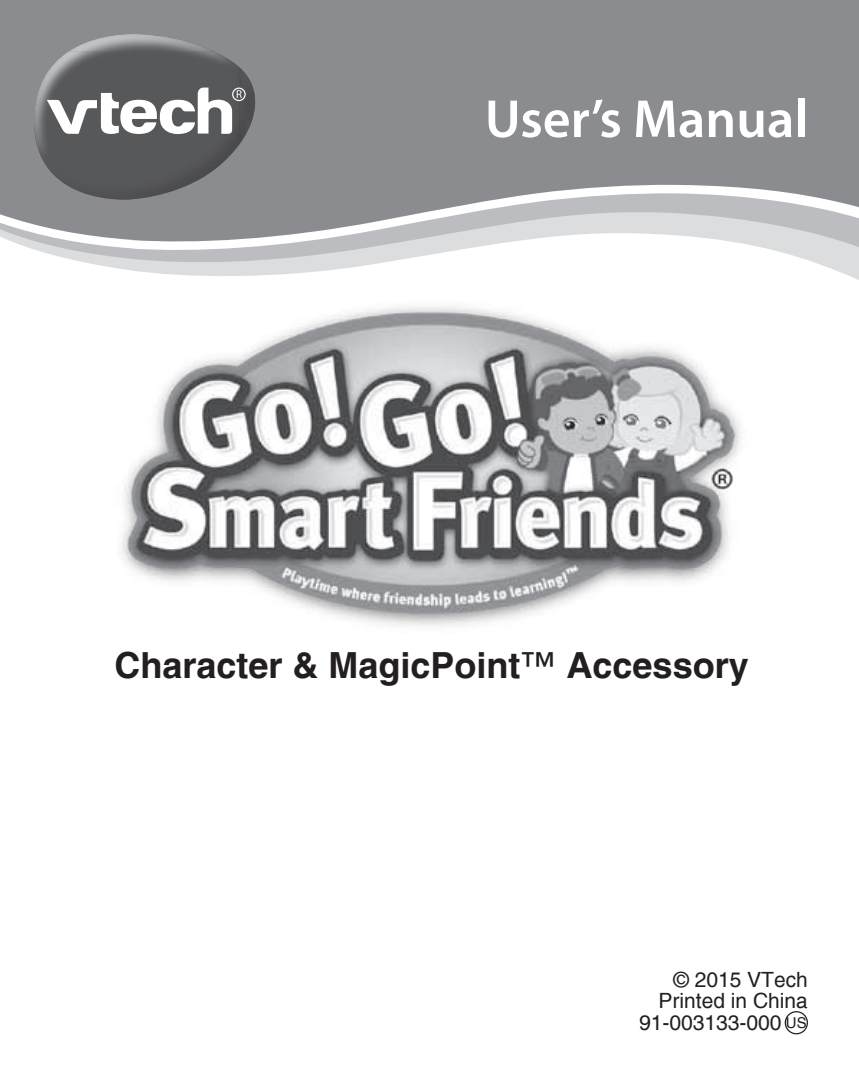
<style>
.page{position:relative;width:859px;height:1080px;background:#fff}
.page>*{position:absolute;margin:0;border:0;box-sizing:border-box;transform-origin:0 0}
.t1{font:600 54px "Myriad Pro";color:#fff}
.t2{font:700 36px "Helvetica";color:#231f20}
.t3{font:21px/21.6px "Helvetica";color:#231f20;text-align:right}
.s1{font-weight:400}
.s2{font-size:15px}
</style>
<div class="page">
<svg style="left:0;top:0;width:859px;height:244px;background:#96989b"></svg>
<div style="left:34px;top:34px;width:230px;height:166px;background:#8a8c8f"></div>
<img style="left:46px;top:165px;width:173px;height:35px">
<img style="left:242px;top:95px;width:13px;height:46px">
<img style="left:68px;top:34px;width:147px;height:18px">
<img style="left:34px;top:52px;width:208px;height:113px">
<svg style="left:47px;top:88px;width:199px;height:46px"></svg>
<div style="left:785px;top:1011px;width:23px;height:23px;border:1px solid #231f20;border-radius:50%"></div>
<img style="left:42px;top:243px;width:766px;height:383px">
<h1 class="t1" style="left:485px;top:85px;width:325px">User’s Manual</h1>
<h2 class="t2" style="left:114px;top:644px;width:636px">Character &amp; MagicPoint<span class="s1">™</span> Accessory</h2>
<p class="t3" style="left:639px;top:969px;width:170px">© 2015 VTech<br>Printed in China<br>91-003133-000 <span class="s2">US</span></p>
</div>
